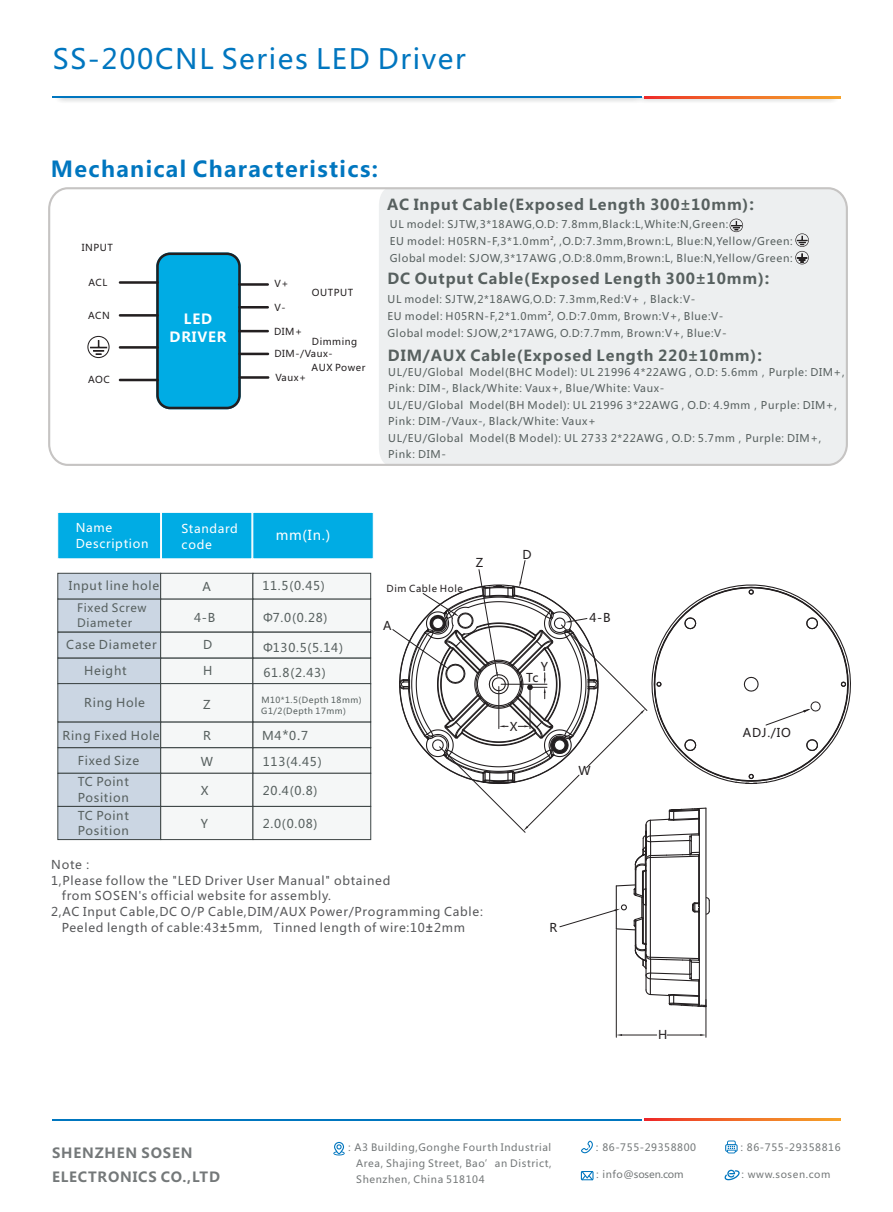
<style>
.page{position:relative;width:893px;height:1212px;background:#fff}
.page>*{position:absolute;margin:0;border:0;box-sizing:border-box;transform-origin:0 0}
.t1{font:27.6px "Microsoft Ya Hei";letter-spacing:.06em;color:#0076bf}
.t2{font:700 21.75px "Microsoft Ya Hei";letter-spacing:.06em;color:#0076bf}
.t3{font:700 15px "Microsoft Ya Hei";letter-spacing:.06em;color:#57605f}
.t4{font:700 13.95px/18.3px "Microsoft Ya Hei";letter-spacing:.06em;color:#fff;text-align:center}
.t5{font:700 13.8px/24px "Microsoft Ya Hei";letter-spacing:.06em;color:#747879}
.t6{font:13.5px "Microsoft Ya Hei";color:#fff}
.t7{font:12px "Microsoft Ya Hei";letter-spacing:.06em;color:#57585a}
.t8{font:12px/15.9px "Microsoft Ya Hei";letter-spacing:.06em;color:#57605f}
.t9{font:12px/15.9px "Microsoft Ya Hei";letter-spacing:.06em;color:#fff}
.t10{font:12px "Microsoft Ya Hei";letter-spacing:.06em;color:#231f20}
.t11{font:11.4px/15.1px "Microsoft Ya Hei";letter-spacing:.06em;color:#57605f}
.t12{font:10.5px/16.6px "Microsoft Ya Hei";letter-spacing:.06em;color:#57605f}
.t13{font:10.05px/15.9px "Microsoft Ya Hei";letter-spacing:.06em;color:#747879;text-align:justify}
.t14{font:10.05px "Microsoft Ya Hei";letter-spacing:-.015em;color:#747879}
.t15{font:9.9px "Microsoft Ya Hei";letter-spacing:.06em;color:#747879}
.t16{font:9.45px/13.5px "Microsoft Ya Hei";letter-spacing:.06em;color:#231f20}
.t17{font:8.4px/11.1px "Microsoft Ya Hei";letter-spacing:.06em;color:#57605f}
.t18{font:5.25px "Microsoft Ya Hei";color:#231f20}
.s1{font-size:16.2px}
.s2{font-size:9px}
.s3{font-size:13.5px}
.s4{font-weight:700}
</style>
<div class="page">
<img style="left:58px;top:98px;width:782px;height:4px">
<hr style="left:53px;top:97px;width:589px;height:1px;background:#0076bf">
<svg style="left:644px;top:97px;width:196px;height:1px"></svg>
<svg style="left:333px;top:1142px;width:12px;height:13px"></svg>
<svg style="left:581px;top:1140px;width:12px;height:13px"></svg>
<svg style="left:725px;top:1140px;width:13px;height:13px"></svg>
<svg style="left:724px;top:1170px;width:16px;height:10px"></svg>
<svg style="left:581px;top:1171px;width:12px;height:9px"></svg>
<hr style="left:53px;top:1119px;width:589px;height:1px;background:#0076bf">
<svg style="left:644px;top:1119px;width:196px;height:1px"></svg>
<div style="left:57px;top:512px;width:317px;height:47px;background:#00ace4"></div>
<svg style="left:57px;top:572px;width:315px;height:268px"></svg>
<svg style="left:392px;top:560px;width:459px;height:448px"></svg>
<hr style="left:616px;top:930px;width:1px;height:107px;background:#231f20">
<hr style="left:706px;top:999px;width:1px;height:38px;background:#231f20">
<hr style="left:622px;top:1035px;width:35px;height:1px;background:#231f20">
<hr style="left:667px;top:1035px;width:33px;height:1px;background:#231f20">
<svg style="left:616px;top:1034px;width:6px;height:2px"></svg>
<svg style="left:700px;top:1034px;width:6px;height:2px"></svg>
<svg style="left:48px;top:187px;width:800px;height:279px"></svg>
<svg style="left:156px;top:252px;width:85px;height:157px;background:#06a1d4"></svg>
<hr style="left:119px;top:281px;width:40px;height:3px;background:#231f20">
<hr style="left:119px;top:314px;width:40px;height:3px;background:#231f20">
<hr style="left:119px;top:346px;width:40px;height:3px;background:#231f20">
<hr style="left:238px;top:283px;width:31px;height:3px;background:#231f20">
<hr style="left:238px;top:330px;width:31px;height:2px;background:#231f20">
<hr style="left:238px;top:353px;width:31px;height:2px;background:#231f20">
<hr style="left:238px;top:306px;width:31px;height:2px;background:#231f20">
<hr style="left:239px;top:376px;width:30px;height:3px;background:#231f20">
<svg style="left:87px;top:336px;width:23px;height:22px"></svg>
<hr style="left:119px;top:379px;width:40px;height:2px;background:#231f20">
<svg style="left:730px;top:219px;width:13px;height:13px"></svg>
<svg style="left:795px;top:233px;width:14px;height:31px"></svg>
<h1 class="t1" style="left:53px;top:47px;width:414px">SS-200CNL Series LED Driver</h1>
<h2 class="t2" style="left:51px;top:159px;width:329px">Mechanical Characteristics:</h2>
<p class="t16" style="left:82px;top:242px;width:33px">INPUT</p>
<p class="t16" style="left:88px;top:277px;width:20px">ACL</p>
<p class="t16" style="left:88px;top:309px;width:23px">ACN</p>
<p class="t16" style="left:88px;top:374px;width:23px">AOC</p>
<h3 class="t4" style="left:170px;top:311px;width:59px">LED<br>DRIVER</h3>
<p class="t16" style="left:275px;top:278px;width:16px">V+</p>
<p class="t16" style="left:275px;top:301px;width:13px">V-</p>
<p class="t16" style="left:312px;top:286px;width:43px">OUTPUT</p>
<p class="t16" style="left:274px;top:325px;width:30px">DIM+</p>
<p class="t16" style="left:275px;top:371px;width:32px">Vaux+</p>
<p class="t16" style="left:312px;top:336px;width:47px">Dimming</p>
<p class="t16" style="left:312px;top:348px;width:55px;text-indent:-37px">DIM-/Vaux-<br>AUX Power</p>
<h3 class="t3" style="left:387px;top:198px;width:368px">AC Input Cable(Exposed Length 300±10mm)<span class="s1">:</span></h3>
<p class="t12" style="left:390px;top:217px;width:404px">UL model: SJTW,3*18AWG<span class="s2">,</span>O.D: 7.8mm,Black:L,White:N,Green:<br>EU model: H05RN-F,3*1.0mm , ,O.D:7.3mm,Brown:L, Blue:N,Yellow/Green:</p>
<p class="t18" style="left:550px;top:236px;width:5px">2</p>
<p class="t12" style="left:390px;top:250px;width:404px">Global model: SJOW,3*17AWG ,O.D:8.0mm,Brown:L, Blue:N,Yellow/Green:</p>
<h3 class="t3" style="left:387px;top:272px;width:383px">DC Output Cable(Exposed Length 300±10mm)<span class="s1">:</span></h3>
<p class="t12" style="left:388px;top:292px;width:309px">UL model: SJTW,2*18AWG<span class="s2">,</span>O.D: 7.3mm,Red: +，Black: -</p>
<p class="t12" style="left:388px;top:292px;width:337px;text-indent:296px">V<br>EU model: H05RN-F,2*1.0mm , O.D:7.0mm, Brown:V+, Blue:V-</p>
<p class="t12" style="left:624px;top:292px;width:9px">V</p>
<p class="t18" style="left:548px;top:310px;width:5px">2</p>
<p class="t12" style="left:388px;top:325px;width:340px">Global model: SJOW,2*17AWG, O.D:7.7mm, Brown:V+, Blue:V-</p>
<h3 class="t3" style="left:388px;top:348px;width:375px">DIM/AUX Cable(Exposed Length 220±10mm)<span class="s1">:</span></h3>
<p class="t12" style="left:388px;top:364px;width:458px">UL/EU/Global Model(BHC Model): UL 21996 4*22AWG , O.D: 5.6mm，Purple: DIM+,<br>Pink: DIM-, Black/White: Vaux+, Blue/White: Vaux-<br>UL/EU/Global</p>
<p class="t12" style="left:388px;top:398px;width:450px;text-indent:81px">Model(BH Model): UL 21996 3*22AWG , O.D: 4.9mm，Purple DIM+,<br>Pink: DIM-/Vaux-, Black/White: Vaux+</p>
<p class="t12" style="left:797px;top:398px;width:4px">:</p>
<p class="t12" style="left:388px;top:430px;width:77px">UL/EU/Global</p>
<p class="t12" style="left:470px;top:430px;width:353px">Model(B Model): UL 2733 2*22AWG , O.D: 5.7mm，Purple DIM+,</p>
<p class="t12" style="left:782px;top:430px;width:4px">:</p>
<p class="t12" style="left:388px;top:447px;width:59px">Pink: DIM-</p>
<p class="t9" style="left:76px;top:521px;width:74px">Name<br>Description</p>
<p class="t9" style="left:182px;top:522px;width:58px">Standard code</p>
<p class="t6" style="left:276px;top:528px;width:56px">mm(In.)</p>
<p class="t10" style="left:476px;top:557px;width:9px">Z</p>
<p class="t10" style="left:522px;top:549px;width:11px">D</p>
<p class="t8" style="left:69px;top:579px;width:92px">Input line hole</p>
<p class="t8" style="left:203px;top:579px;width:10px">A</p>
<p class="t8" style="left:262px;top:579px;width:64px">11.5(0.45)</p>
<p class="t11" style="left:77px;top:601px;width:71px">Fixed Screw<br>Diameter</p>
<p class="t8" style="left:84px;top:664px;width:44px">Height</p>
<p class="t8" style="left:194px;top:610px;width:23px">4-B</p>
<p class="t8" style="left:66px;top:638px;width:92px">Case Diameter</p>
<p class="t8" style="left:203px;top:638px;width:11px">D</p>
<p class="t8" style="left:203px;top:664px;width:11px">H</p>
<p class="t8" style="left:263px;top:610px;width:66px">Φ7.0(0.28)</p>
<p class="t8" style="left:263px;top:640px;width:82px">Φ130.5(5.14)</p>
<p class="t8" style="left:263px;top:666px;width:64px">61.8(2.43)</p>
<p class="t8" style="left:84px;top:696px;width:62px">Ring Hole</p>
<p class="t8" style="left:203px;top:697px;width:9px">Z</p>
<p class="t17" style="left:261px;top:695px;width:102px">M10*1.5(Depth 18mm)<br>G1/2(Depth 17mm)</p>
<p class="t8" style="left:63px;top:728px;width:99px">Ring Fixed Hole</p>
<p class="t8" style="left:203px;top:728px;width:9px">R</p>
<p class="t8" style="left:78px;top:753px;width:63px">Fixed Size</p>
<p class="t8" style="left:201px;top:754px;width:14px">W</p>
<p class="t8" style="left:262px;top:729px;width:47px">M4<span class="s3">*</span>0<span class="s3">.</span>7</p>
<p class="t8" style="left:263px;top:754px;width:60px">113(4.45)</p>
<p class="t8" style="left:78px;top:775px;width:52px">TC Point<br>Position</p>
<p class="t8" style="left:201px;top:783px;width:9px">X</p>
<p class="t8" style="left:263px;top:784px;width:56px">20.4(0.8)</p>
<p class="t8" style="left:78px;top:808px;width:52px">TC Point<br>Position</p>
<p class="t8" style="left:201px;top:817px;width:9px">Y</p>
<p class="t8" style="left:263px;top:817px;width:56px">2.0(0.08)</p>
<p class="t16" style="left:387px;top:582px;width:78px">Dim Cable Hole</p>
<p class="t10" style="left:383px;top:620px;width:10px">A</p>
<p class="t7" style="left:51px;top:859px;width:44px">Note：</p>
<p class="t7" style="left:51px;top:875px;width:341px">1,Please follow the "LED Driver User Manual" obtained</p>
<p class="t7" style="left:62px;top:891px;width:271px">from SOSEN's official website for assembly.</p>
<p class="t7" style="left:51px;top:906px;width:433px">2,AC Input Cable,DC O/P Cable,DIM/AUX Power/Programming Cable:</p>
<p class="t7" style="left:62px;top:922px;width:405px">Peeled length of cable:43<span class="s4">±</span>5mm, Tinned length of wire:10<span class="s4">±</span>2mm</p>
<p class="t10" style="left:541px;top:661px;width:9px">Y</p>
<p class="t10" style="left:526px;top:672px;width:14px">Tc</p>
<p class="t10" style="left:510px;top:721px;width:9px">X</p>
<p class="t10" style="left:589px;top:613px;width:23px">4-B</p>
<p class="t10" style="left:578px;top:766px;width:14px">W</p>
<p class="t10" style="left:550px;top:922px;width:9px">R</p>
<p class="t10" style="left:658px;top:1029px;width:11px">H</p>
<p class="t10" style="left:743px;top:727px;width:49px">ADJ./IO</p>
<h3 class="t5" style="left:52px;top:1142px;width:169px">SHENZHEN SOSEN<br>ELECTRONICS CO.,LTD</h3>
<p class="t13" style="left:356px;top:1140px;width:197px;text-indent:-12px">：A3 Building,Gonghe Fourth Industrial Area, Shajing Street, Bao’an District, Shenzhen, China 518104</p>
<p class="t13" style="left:592px;top:1140px;width:105px">：86-755-29358800</p>
<p class="t13" style="left:737px;top:1140px;width:105px">：86-755-29358816</p>
<p class="t14" style="left:592px;top:1170px;width:93px">：info@sosen.com</p>
<p class="t15" style="left:738px;top:1170px;width:94px">：www.sosen.com</p>
</div>
